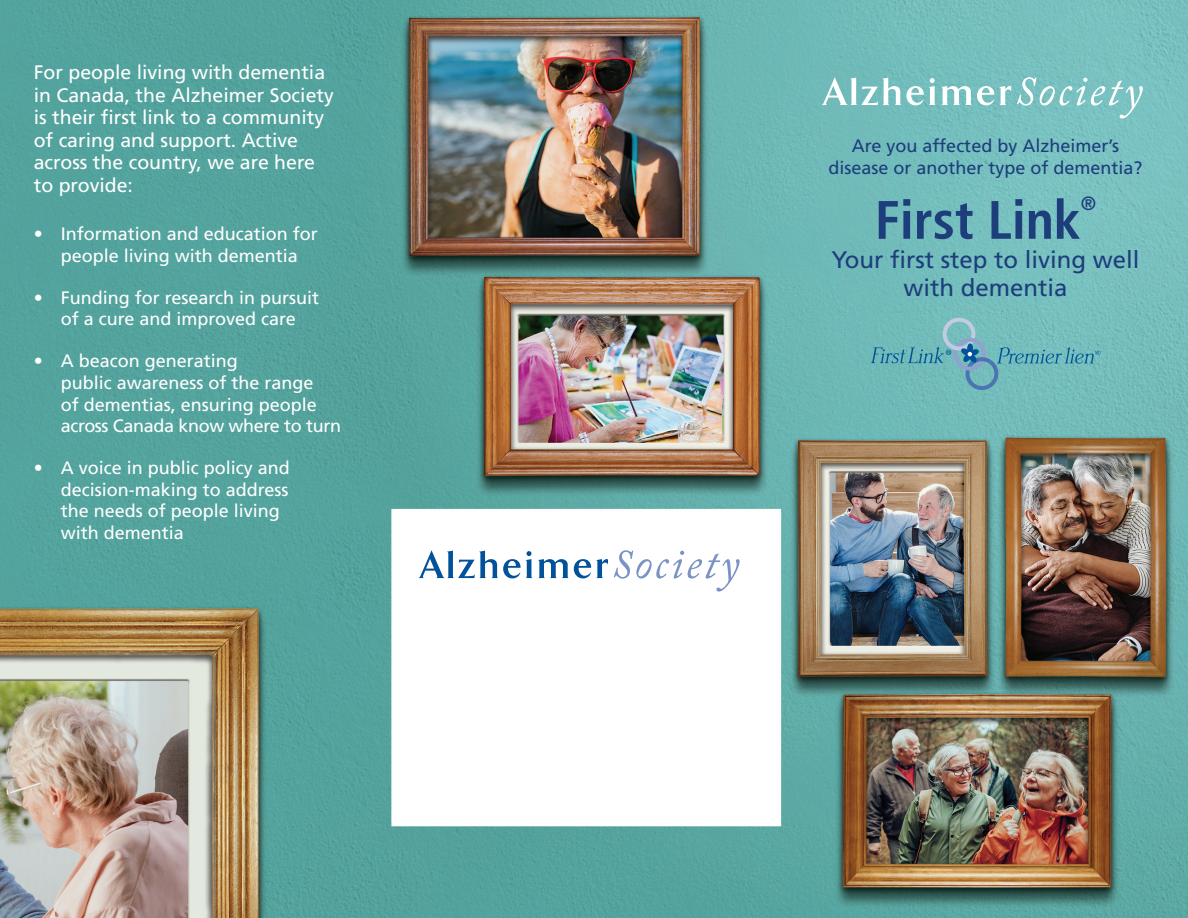
<style>
.page{position:relative;width:1188px;height:918px;background:#fff}
.page>*{position:absolute;margin:0;border:0;box-sizing:border-box;transform-origin:0 0}
.t1{font:54px "Frutiger LT 67 Bd Cn";color:#1d3d7b}
.t2{font:24px/28.8px "Frutiger LT 55 Rm";color:#1d3d7b;text-align:center}
.t3{font:19.5px/22.5px "Frutiger LT 55 Rm";color:#fff}
.t4{font:19.2px "Frutiger LT 67 Bd Cn";color:#1d3d7b}
.t5{font:18px/21.6px "Frutiger LT 55 Rm";color:#fff;text-align:center}
.t6{font:18px/21.6px "Frutiger LT 55 Rm";color:#1d3d7b;text-align:center}
</style>
<div class="page">
<img style="left:0;top:0;width:1188px;height:918px">
<svg style="left:871px;top:316px;width:230px;height:74px;background:#6fb6ba"></svg>
<svg style="left:822px;top:77px;width:189px;height:28px"></svg>
<svg style="left:1017px;top:77px;width:126px;height:42px;background:#8cc9c9"></svg>
<svg style="left:418px;top:550px;width:114px;height:28px"></svg>
<svg style="left:538px;top:559px;width:70px;height:19px"></svg>
<svg style="left:614px;top:550px;width:126px;height:42px"></svg>
<p class="t3" style="left:34px;top:61px;width:302px">For people living with dementia in Canada, the Alzheimer Society is their first link to a community of caring and support. Active across the country, we are here to provide:</p>
<p class="t5" style="left:34px;top:223px;width:286px">• Information and education for people living with dementia</p>
<p class="t5" style="left:34px;top:287px;width:287px">• Funding for research in pursuit of a cure and improved care</p>
<p class="t5" style="left:61px;top:350px;width:282px;text-align:left;text-indent:-27px">• A beacon generating<br>public awareness of the range<br>of dementias, ensuring people across Canada know where to turn</p>
<p class="t5" style="left:61px;top:457px;width:231px;text-align:left;text-indent:-27px">• A voice in public policy and decision-making to address the needs of people living with dementia</p>
<p class="t6" style="left:828px;top:135px;width:316px">Are you affected by Alzheimer’s disease or another type of dementia?</p>
<p class="t1" style="left:875px;top:188px;width:208px">First Link</p>
<p class="t4" style="left:1081px;top:192px;width:17px">®</p>
<p class="t2" style="left:831px;top:245px;width:310px">Your first step to living well with dementia</p>
</div>
